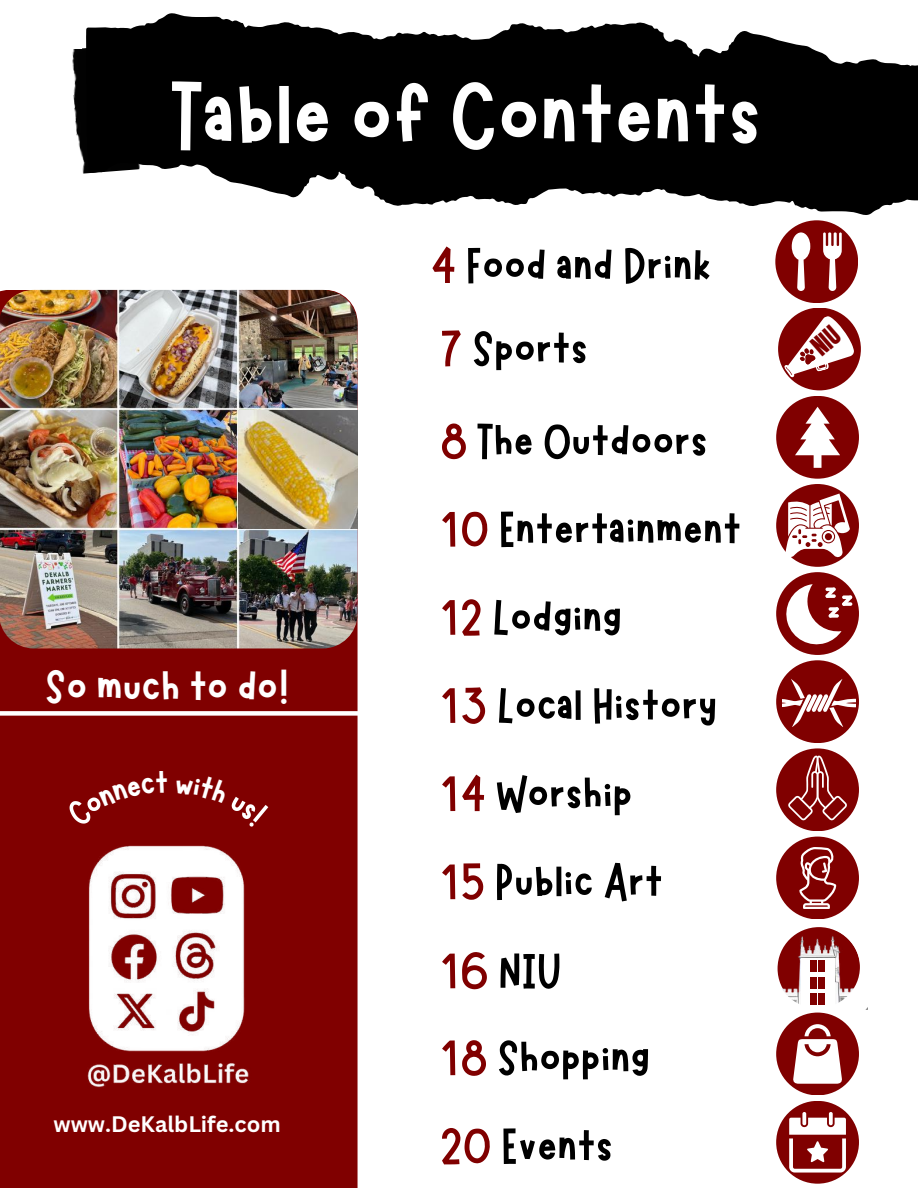
<style>
.page{position:relative;width:918px;height:1188px;background:#fff}
.page>*{position:absolute;margin:0;border:0;box-sizing:border-box;transform-origin:0 0}
.t1{font:98.7px "Marykate";color:#fff}
.t2{font:51px/88.3px "Marykate";color:#000}
.t3{font:48.75px "Marykate";color:#fff}
.t4{font:700 21.9px "Canva Sans";color:#fff}
.s1{color:#800000}
</style>
<div class="page">
<img style="left:72px;top:48px;width:14px;height:126px">
<div style="left:775px;top:220px;width:83px;height:83px;background:#800000;border-radius:50%"></div>
<svg style="left:792px;top:232px;width:50px;height:59px"></svg>
<div style="left:776px;top:572px;width:83px;height:83px;background:#800000;border-radius:50%"></div>
<svg style="left:783px;top:584px;width:69px;height:64px"></svg>
<div style="left:776px;top:660px;width:83px;height:83px;background:#800000;border-radius:50%"></div>
<svg style="left:783px;top:679px;width:72px;height:48px"></svg>
<div style="left:776px;top:396px;width:83px;height:83px;background:#800000;border-radius:50%"></div>
<div style="left:776px;top:748px;width:83px;height:83px;background:#800000;border-radius:50%"></div>
<svg style="left:788px;top:755px;width:59px;height:65px"></svg>
<div style="left:776px;top:484px;width:83px;height:83px;background:#800000;border-radius:50%"></div>
<svg style="left:785px;top:494px;width:65px;height:63px"></svg>
<div style="left:776px;top:1013px;width:83px;height:82px;background:#800000;border-radius:50%"></div>
<div style="left:776px;top:1101px;width:83px;height:83px;background:#800000;border-radius:50%"></div>
<svg style="left:789px;top:1112px;width:57px;height:60px"></svg>
<div style="left:776px;top:837px;width:83px;height:82px;background:#800000;border-radius:50%"></div>
<svg style="left:776px;top:847px;width:92px;height:237px"></svg>
<div style="left:0;top:290px;width:358px;height:898px;background:#800000"></div>
<img style="left:0;top:290px;width:358px;height:358px;border-radius:35px">
<div style="left:0;top:711px;width:400px;height:5px;background:#fff"></div>
<img style="left:239px;top:410px;width:119px;height:118px">
<img style="left:72px;top:828px;width:191px;height:275px">
<svg style="left:138px;top:13px;width:514px;height:13px"></svg>
<svg style="left:86px;top:26px;width:832px;height:189px;fill:#000"></svg>
<svg style="left:776px;top:312px;width:85px;height:156px"></svg>
<div style="left:65px;top:770px;width:102px;height:58px;background:#800000"></div>
<div style="left:175px;top:775px;width:94px;height:52px;background:#800000"></div>
<h1 class="t1" style="left:172px;top:52px;width:591px">Table of Contents</h1>
<p class="t2" style="left:430px;top:217px;width:283px"><span class="s1">4</span> Food and Drink</p>
<p class="t2" style="left:440px;top:300px;width:150px"><span class="s1">7</span> Sports</p>
<p class="t2" style="left:440px;top:392px;width:269px"><span class="s1">8</span> The Outdoors</p>
<p class="t2" style="left:440px;top:480px;width:303px"><span class="s1">10</span> Entertainment</p>
<p class="t3" style="left:46px;top:655px;width:245px">So much to do!</p>
<p class="t4" style="left:54px;top:1108px;width:229px">www.DeKalbLife.com</p>
<p class="t2" style="left:440px;top:568px;width:184px"><span class="s1">12</span> Lodging</p>
<p class="t2" style="left:440px;top:657px;width:279px"><span class="s1">13</span> Local History</p>
<p class="t2" style="left:440px;top:745px;width:194px"><span class="s1">14</span> Worship</p>
<p class="t2" style="left:440px;top:833px;width:225px"><span class="s1">15</span> Public Art</p>
<p class="t2" style="left:440px;top:922px;width:123px"><span class="s1">16</span> NIU</p>
<p class="t2" style="left:440px;top:1009px;width:212px"><span class="s1">18</span> Shopping<br><span class="s1">20</span> Events</p>
</div>
